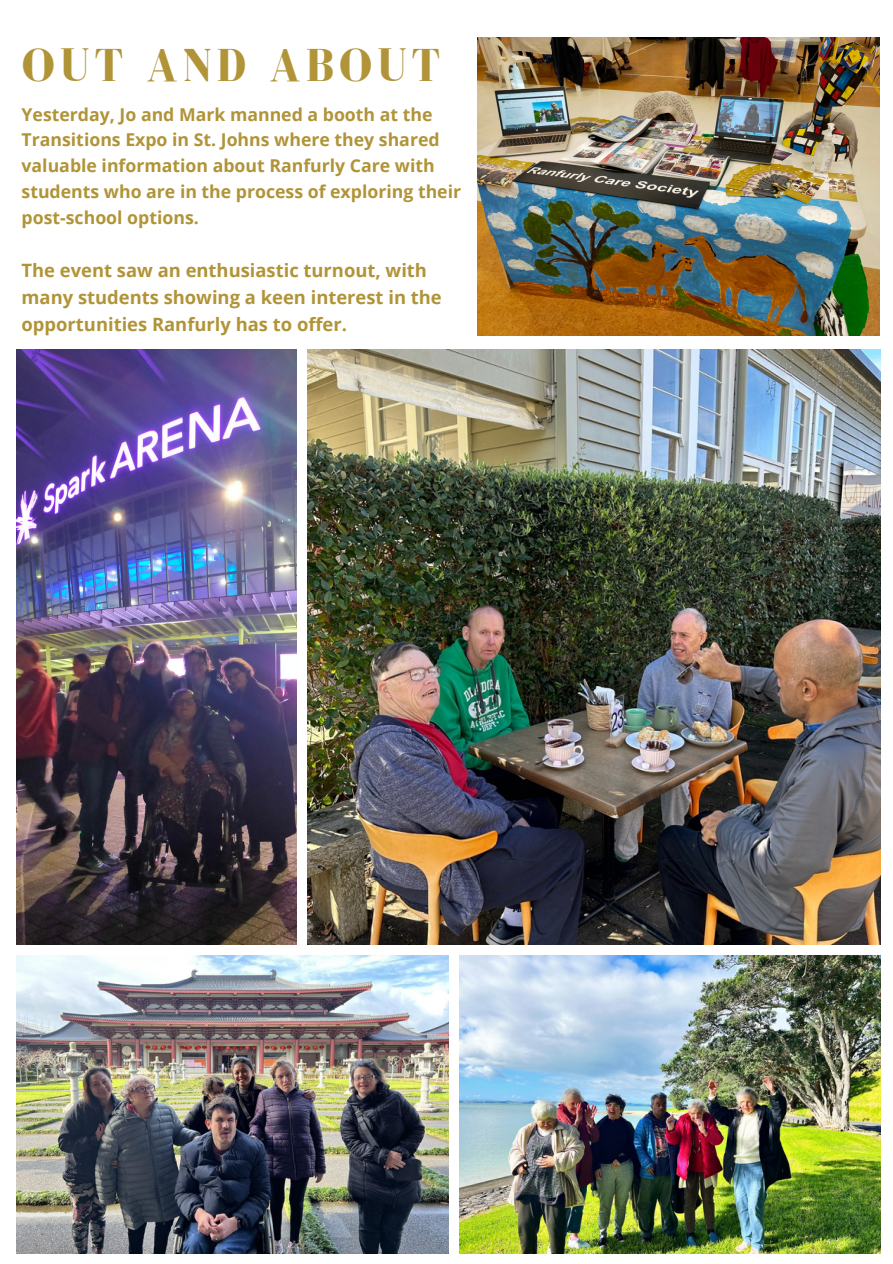
<style>
.page{position:relative;width:893px;height:1264px;background:#fff}
.page>*{position:absolute;margin:0;border:0;box-sizing:border-box;transform-origin:0 0}
.t1{font:700 47.55px "Bodoni FLF";letter-spacing:.1em;color:#b19438}
.t2{font:700 18.45px/27px "Open Sans";color:#b19438}
.t3{font:700 17.7px/25.8px "Open Sans";color:#b19438}
</style>
<div class="page">
<img style="left:308px;top:349px;width:572px;height:595px">
<img style="left:460px;top:955px;width:420px;height:298px">
<img style="left:17px;top:955px;width:431px;height:298px">
<img style="left:17px;top:349px;width:280px;height:595px">
<img style="left:477px;top:37px;width:402px;height:298px">
<p class="t1" style="left:22px;top:39px;width:420px">OUT AND ABOUT</p>
<p class="t3" style="left:22px;top:101px;width:441px">Yesterday, Jo and Mark manned a booth at the Transitions Expo in St. Johns where they shared valuable information about Ranfurly Care with students who are in the process of exploring their post-school options.</p>
<p class="t2" style="left:22px;top:256px;width:421px">The event saw an enthusiastic turnout, with many students showing a keen interest in the opportunities Ranfurly has to offer.</p>
</div>
